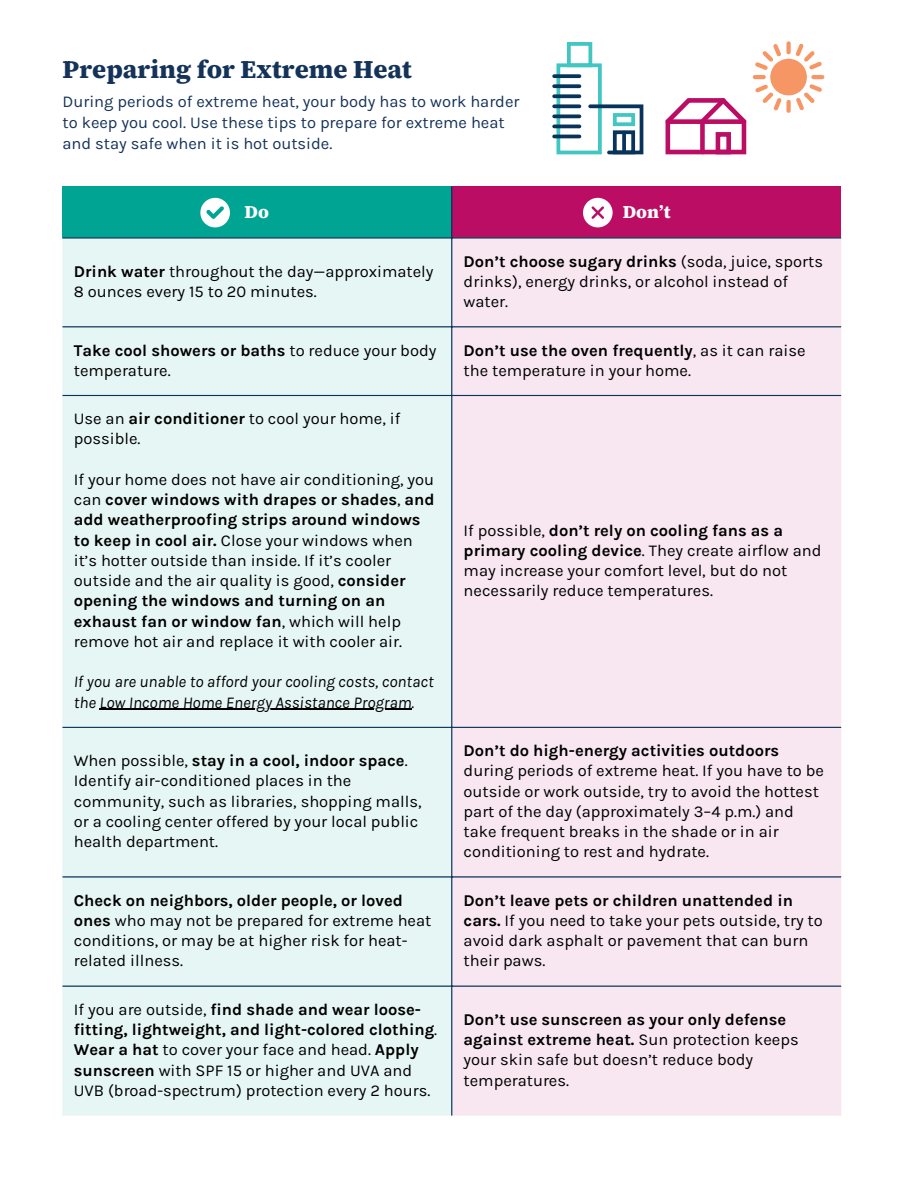
<style>
.page{position:relative;width:918px;height:1188px;background:#fff}
.page>*{position:absolute;margin:0;border:0;box-sizing:border-box;transform-origin:0 0}
.t1{font:800 25.5px "Source Serif 4";color:#153359}
.t2{font:800 18px "Source Serif 4";color:#fff}
.t3{font:16.5px/20.2px "Karla";color:#000}
.t4{font:16.5px/21.3px "Karla";color:#153359}
.t5{font:italic 16.5px/20.2px "Karla";color:#000}
.s1{font-weight:700}
</style>
<div class="page">
<div style="left:63px;top:186px;width:389px;height:52px;background:#00a492"></div>
<div style="left:452px;top:186px;width:389px;height:52px;background:#bc0d65"></div>
<div style="left:63px;top:239px;width:388px;height:876px;background:#e6f6f4"></div>
<div style="left:452px;top:239px;width:389px;height:876px;background:#f8e7f0"></div>
<hr style="left:100px;top:709px;width:312px;height:1px;background:#000">
<hr style="left:451px;top:186px;width:1px;height:929px;background:#08345c">
<hr style="left:63px;top:237px;width:778px;height:2px;background:#08345c">
<hr style="left:63px;top:326px;width:778px;height:1px;background:#08345c">
<hr style="left:63px;top:395px;width:778px;height:1px;background:#08345c">
<hr style="left:63px;top:727px;width:778px;height:1px;background:#08345c">
<hr style="left:63px;top:876px;width:778px;height:2px;background:#08345c">
<hr style="left:63px;top:986px;width:778px;height:1px;background:#08345c">
<svg style="left:665px;top:41px;width:160px;height:113px"></svg>
<div style="left:716px;top:132px;width:15px;height:22px;border:5px solid #bc0d65"></div>
<div style="left:557px;top:63px;width:45px;height:91px;border:4px solid #41c6c1"></div>
<svg style="left:586px;top:103px;width:57px;height:51px"></svg>
<div style="left:613px;top:130px;width:22px;height:24px;border:4px solid #08345c"></div>
<div style="left:613px;top:113px;width:22px;height:13px;border:4px solid #41c6c1"></div>
<svg style="left:554px;top:74px;width:25px;height:4px"></svg>
<svg style="left:554px;top:84px;width:25px;height:4px"></svg>
<svg style="left:554px;top:94px;width:25px;height:4px"></svg>
<svg style="left:554px;top:104px;width:25px;height:4px"></svg>
<svg style="left:554px;top:114px;width:25px;height:4px"></svg>
<hr style="left:554px;top:125px;width:25px;height:3px;background:#08345c">
<hr style="left:554px;top:135px;width:25px;height:3px;background:#08345c">
<svg style="left:622px;top:133px;width:4px;height:18px"></svg>
<div style="left:567px;top:42px;width:25px;height:25px;border:4px solid #41c6c1"></div>
<div style="left:571px;top:47px;width:17px;height:16px;background:#fff"></div>
<svg style="left:200px;top:198px;width:30px;height:29px"></svg>
<div style="left:583px;top:198px;width:29px;height:29px;background:#fff;border-radius:50%"></div>
<svg style="left:591px;top:206px;width:13px;height:13px"></svg>
<p class="t1" style="left:63px;top:52px;width:351px">Preparing for Extreme Heat</p>
<p class="t4" style="left:63px;top:91px;width:458px">During periods of extreme heat, your body has to work harder to keep you cool. Use these tips to prepare for extreme heat and stay safe when it is hot outside.</p>
<h1 class="t2" style="left:245px;top:199px;width:26px">Do</h1>
<p class="t2" style="left:623px;top:199px;width:49px">Don’t</p>
<p class="t3" style="left:74px;top:261px;width:361px"><span class="s1">Drink water</span> throughout the day—approximately<br>8 ounces every 15 to 20 minutes.</p>
<p class="t3" style="left:464px;top:251px;width:361px"><span class="s1">Don’t choose sugary drinks</span> (soda, juice, sports drinks), energy drinks, or alcohol instead of water.</p>
<p class="t3" style="left:74px;top:340px;width:364px"><span class="s1">Take cool showers or baths</span> to reduce your body temperature.</p>
<p class="t3" style="left:464px;top:340px;width:343px"><span class="s1">Don’t use the oven frequently</span>, as it can raise the temperature in your home.</p>
<p class="t3" style="left:74px;top:409px;width:328px">Use an <span class="s1">air conditioner</span> to cool your home, if possible.</p>
<p class="t3" style="left:74px;top:469px;width:362px">If your home does not have air conditioning, you can <span class="s1">cover windows with drapes or shades</span>, <span class="s1">and add weatherproofing strips around windows to keep in cool air.</span> Close your windows when it’s hotter outside than inside. If it’s cooler outside and the air quality is good, <span class="s1">consider opening the windows and turning on an exhaust fan or window fan</span>, which will help remove hot air and replace it with cooler air.</p>
<p class="t5" style="left:74px;top:672px;width:361px">If you are unable to afford your cooling costs, contact the Low Income Home Energy Assistance Program.</p>
<p class="t3" style="left:464px;top:520px;width:359px">If possible, <span class="s1">don’t rely on cooling fans as a primary cooling device</span>. They create airflow and may increase your comfort level, but do not necessarily reduce temperatures.</p>
<p class="t3" style="left:74px;top:751px;width:349px">When possible, <span class="s1">stay in a cool, indoor space</span>.<br>Identify air-conditioned places in the community, such as libraries, shopping malls, or a cooling center offered by your local public health department.</p>
<p class="t3" style="left:464px;top:740px;width:362px"><span class="s1">Don’t do high-energy activities outdoors </span>during periods of extreme heat. If you have to be outside or work outside, try to avoid the hottest part of the day (approximately 3–4 p.m.) and take frequent breaks in the shade or in air conditioning to rest and hydrate.</p>
<p class="t3" style="left:74px;top:890px;width:359px"><span class="s1">Check on neighbors, older people, or loved ones</span> who may not be prepared for extreme heat conditions, or may be at higher risk for heat&shy;related illness.</p>
<p class="t3" style="left:464px;top:890px;width:361px"><span class="s1">Don’t leave pets or children unattended in cars.</span> If you need to take your pets outside, try to avoid dark asphalt or pavement that can burn their paws.</p>
<p class="t3" style="left:74px;top:999px;width:365px">If you are outside, <span class="s1">find shade and wear loose&shy;fitting, lightweight, and light-colored clothing</span>.<br><span class="s1">Wear a hat</span> to cover your face and head. <span class="s1">Apply sunscreen</span> with SPF 15 or higher and UVA and UVB (broad-spectrum) protection every 2 hours.</p>
<p class="t3" style="left:464px;top:1009px;width:337px"><span class="s1">Don’t use sunscreen as your only defense against extreme heat.</span> Sun protection keeps your skin safe but doesn’t reduce body temperatures.</p>
</div>
